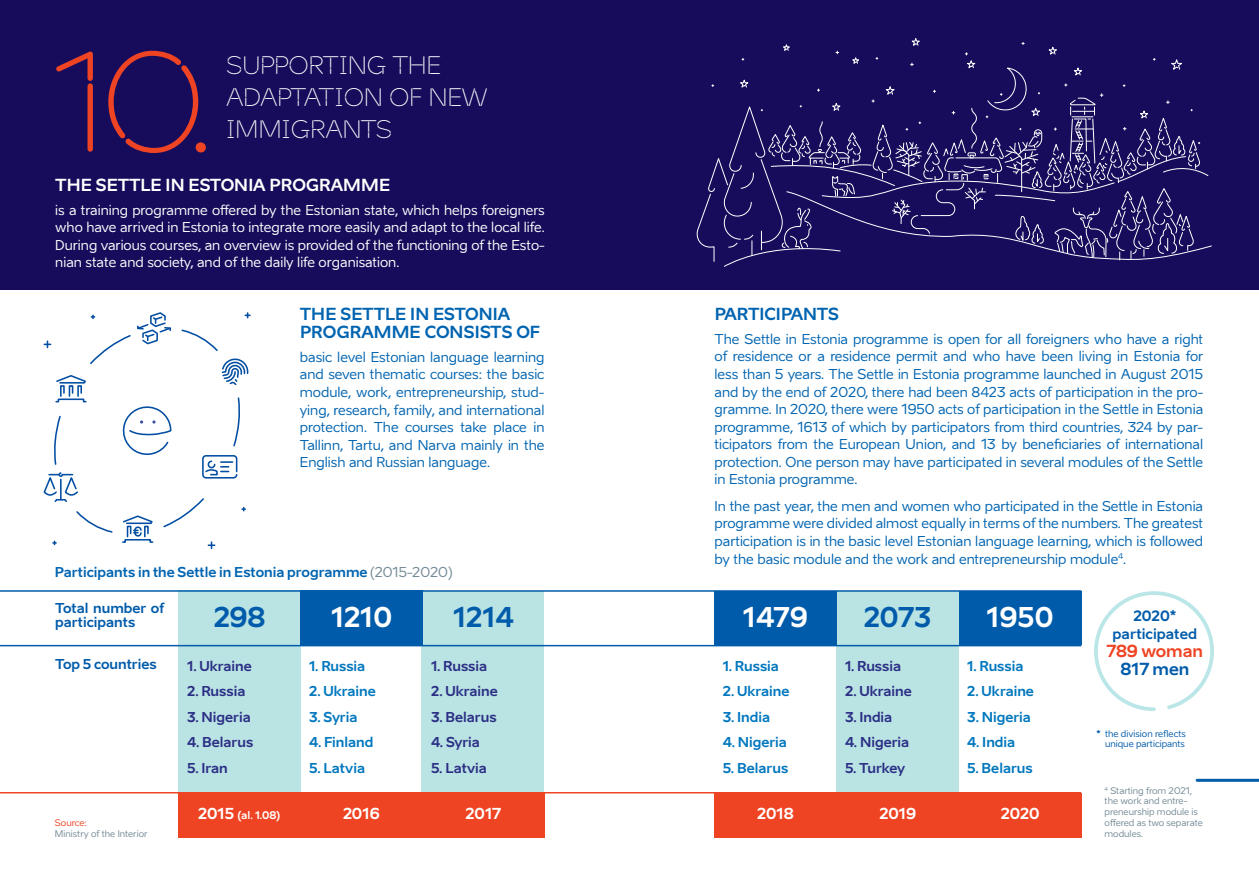
<style>
.page{position:relative;width:1259px;height:893px;background:#fff}
.page>*{position:absolute;margin:0;border:0;box-sizing:border-box;transform-origin:0 0}
.t1{font:133.95px "Aino Headline";color:#ef4423}
.t2{font:700 27px "Aino";color:#fff}
.t3{font:700 27px "Aino";color:#005baa}
.t4{font:24px/32.2px "Aino Headline";letter-spacing:-.04em;color:#fff}
.t5{font:700 16.5px/17.5px "Aino";letter-spacing:-.005em;color:#0064b1}
.t6{font:700 16.5px "Aino";color:#fff}
.t7{font:700 16.5px "Aino";letter-spacing:-.01em;color:#ef4423}
.t8{font:700 16.5px "Aino";color:#005baa}
.t9{font:700 15px "Aino";color:#fff}
.t10{font:700 14.1px/18.3px "Aino";color:#005baa;text-align:center}
.t11{font:13.5px/17.5px "Aino";color:#0064b1;text-align:justify}
.t12{font:13.5px/17.5px "Aino";color:#fff;text-align:justify}
.t13{font:700 13.5px "Aino";color:#0077be}
.t14{font:700 13.5px "Aino";color:#2b2f85}
.t15{font:700 13.5px "Aino";color:#0064b1}
.t16{font:700 13.5px/14.5px "Aino";color:#005baa}
.t17{font:700 10.5px "Aino";color:#fff}
.t18{font:9px/10.8px "Aino";color:#748a96}
.t19{font:9px/10.8px "Aino";color:#005baa;text-align:right}
.t20{font:9px "Aino";color:#ef4423}
.s1{font-weight:400;color:#748a96}
.s2{font-size:15px}
.s3{font-weight:700}
</style>
<div class="page">
<svg style="left:1094px;top:591px;width:120px;height:120px"></svg>
<div style="left:959px;top:591px;width:122px;height:54px;background:#005baa"></div>
<div style="left:421px;top:591px;width:123px;height:205px;background:#bae3e3"></div>
<div style="left:178px;top:590px;width:123px;height:216px;background:#bae3e3"></div>
<div style="left:301px;top:590px;width:122px;height:55px;background:#005baa"></div>
<div style="left:0;top:0;width:1259px;height:290px;background:#160c5b"></div>
<svg style="left:696px;top:38px;width:516px;height:229px"></svg>
<div style="left:836px;top:591px;width:123px;height:241px;background:#bae3e3"></div>
<div style="left:714px;top:591px;width:122px;height:55px;background:#005baa"></div>
<div style="left:178px;top:793px;width:366px;height:45px;background:#ef4423"></div>
<hr style="left:0;top:792px;width:1081px;height:1px;background:#ef4423">
<div style="left:714px;top:793px;width:367px;height:45px;background:#ef4423"></div>
<svg style="left:55px;top:375px;width:32px;height:28px"></svg>
<svg style="left:122px;top:406px;width:50px;height:50px"></svg>
<div style="left:202px;top:455px;width:35px;height:24px;border:2px dashed #034ea2;border-radius:3px"></div>
<svg style="left:204px;top:460px;width:28px;height:16px"></svg>
<svg style="left:122px;top:515px;width:32px;height:28px"></svg>
<div style="left:134px;top:526px;width:8px;height:11px;border:2px solid #034ea2;border-radius:3px"></div>
<svg style="left:44px;top:415px;width:34px;height:87px"></svg>
<svg style="left:76px;top:511px;width:37px;height:22px"></svg>
<svg style="left:163px;top:498px;width:41px;height:30px"></svg>
<svg style="left:181px;top:329px;width:68px;height:118px"></svg>
<svg style="left:44px;top:341px;width:7px;height:6px"></svg>
<svg style="left:208px;top:542px;width:7px;height:6px"></svg>
<svg style="left:245px;top:313px;width:5px;height:5px"></svg>
<svg style="left:90px;top:312px;width:81px;height:52px"></svg>
<hr style="left:0;top:645px;width:1081px;height:1px;background:#005baa">
<hr style="left:0;top:590px;width:1081px;height:2px;background:#005baa">
<hr style="left:1197px;top:779px;width:62px;height:3px;background:#005baa">
<h1 class="t1" style="left:49px;top:17px;width:169px">10.</h1>
<h3 class="t4" style="left:225px;top:49px;width:265px">SUPPORTING THE<br>ADAPTATION OF NEW<br>IMMIGRANTS</h3>
<p class="t6" style="left:55px;top:174px;width:336px">THE SETTLE IN ESTONIA PROGRAMME</p>
<p class="t12" style="left:55px;top:201px;width:491px">is a training programme offered by the Estonian state, which helps foreigners who have arrived in Estonia to integrate more easily and adapt to the local life.<br>During various courses, an overview is provided of the functioning of the Esto&shy;nian state and society, and of the daily life organisation.</p>
<p class="t5" style="left:300px;top:305px;width:241px">THE SETTLE IN ESTONIA<br>PROGRAMME CONSISTS OF</p>
<p class="t11" style="left:300px;top:348px;width:246px">basic level Estonian language learning and seven thematic courses: the basic module, work, entrepreneurship, stud&shy;ying, research, family, and international protection. The courses take place in Tallinn, Tartu, and Narva mainly in the English and Russian language.</p>
<p class="t15" style="left:55px;top:563px;width:399px">Participants in the Settle in Estonia programme <span class="s1">(2015-2020)</span></p>
<p class="t16" style="left:55px;top:600px;width:110px">Total number of participants</p>
<p class="t16" style="left:55px;top:657px;width:103px">Top 5 countries</p>
<p class="t20" style="left:55px;top:817px;width:33px">Source:</p>
<p class="t18" style="left:55px;top:828px;width:94px">Ministry of the Interior</p>
<h2 class="t3" style="left:214px;top:600px;width:53px">298</h2>
<p class="t14" style="left:187px;top:657px;width:66px">1. Ukraine</p>
<p class="t14" style="left:187px;top:683px;width:60px">2. Russia</p>
<p class="t14" style="left:187px;top:708px;width:65px">3. Nigeria</p>
<p class="t14" style="left:187px;top:734px;width:68px">4. Belarus</p>
<p class="t14" style="left:187px;top:759px;width:42px">5. Iran</p>
<h2 class="t2" style="left:331px;top:600px;width:63px">1210</h2>
<p class="t13" style="left:309px;top:657px;width:58px">1. Russia</p>
<p class="t13" style="left:309px;top:683px;width:68px">2. Ukraine</p>
<p class="t13" style="left:309px;top:708px;width:50px">3. Syria</p>
<p class="t13" style="left:309px;top:734px;width:66px">4. Finland</p>
<p class="t13" style="left:309px;top:759px;width:57px">5. Latvia</p>
<h2 class="t3" style="left:453px;top:600px;width:62px">1214</h2>
<p class="t14" style="left:431px;top:657px;width:58px">1. Russia</p>
<p class="t14" style="left:431px;top:683px;width:68px">2. Ukraine</p>
<p class="t14" style="left:431px;top:708px;width:67px">3. Belarus</p>
<p class="t14" style="left:431px;top:734px;width:50px">4. Syria</p>
<p class="t14" style="left:431px;top:759px;width:57px">5. Latvia</p>
<p class="t17" style="left:198px;top:809px;width:84px"><span class="s2">2015</span> (al. 1.08)</p>
<p class="t9" style="left:343px;top:804px;width:38px">2016</p>
<p class="t9" style="left:465px;top:804px;width:37px">2017</p>
<p class="t5" style="left:715px;top:305px;width:126px">PARTICIPANTS</p>
<p class="t11" style="left:714px;top:330px;width:490px">The Settle in Estonia programme is open for all foreigners who have a right of residence or a residence permit and who have been living in Estonia for less than 5 years. The Settle in Estonia programme launched in August 2015 and by the end of 2020, there had been 8423 acts of participation in the pro&shy;gramme. In 2020, there were 1950 acts of participation in the Settle in Estonia programme, 1613 of which by participators from third countries, 324 by par&shy;ticipators from the European Union, and 13 by beneficiaries of international protection. One person may have participated in several modules of the Settle in Estonia programme.</p>
<p class="t11" style="left:714px;top:497px;width:490px">In the past year, the men and women who participated in the Settle in Estonia programme were divided almost equally in terms of the numbers. The greatest participation is in the basic level Estonian language learning, which is followed by the basic module and the work and entrepreneurship module<sup>4</sup>.</p>
<h2 class="t2" style="left:743px;top:600px;width:66px">1479</h2>
<p class="t13" style="left:723px;top:657px;width:58px">1. Russia</p>
<p class="t13" style="left:723px;top:683px;width:68px">2. Ukraine</p>
<p class="t13" style="left:723px;top:708px;width:49px">3. India</p>
<p class="t13" style="left:723px;top:734px;width:66px">4. Nigeria</p>
<p class="t13" style="left:723px;top:759px;width:67px">5. Belarus</p>
<h2 class="t3" style="left:863px;top:600px;width:69px">2073</h2>
<p class="t14" style="left:845px;top:657px;width:58px">1. Russia</p>
<p class="t14" style="left:845px;top:683px;width:68px">2. Ukraine</p>
<p class="t14" style="left:845px;top:708px;width:49px">3. India</p>
<p class="t14" style="left:845px;top:734px;width:66px">4. Nigeria</p>
<p class="t14" style="left:845px;top:759px;width:62px">5. Turkey</p>
<h2 class="t2" style="left:986px;top:600px;width:69px">1950</h2>
<p class="t13" style="left:967px;top:657px;width:58px">1. Russia</p>
<p class="t13" style="left:967px;top:683px;width:68px">2. Ukraine</p>
<p class="t13" style="left:967px;top:708px;width:65px">3. Nigeria</p>
<p class="t13" style="left:967px;top:734px;width:49px">4. India</p>
<p class="t13" style="left:967px;top:759px;width:67px">5. Belarus</p>
<p class="t9" style="left:757px;top:804px;width:38px">2018</p>
<p class="t9" style="left:879px;top:804px;width:38px">2019</p>
<p class="t9" style="left:1000px;top:804px;width:40px">2020</p>
<p class="t10" style="left:1112px;top:606px;width:86px">2020* participated</p>
<p class="t7" style="left:1106px;top:640px;width:98px">789 woman</p>
<p class="t8" style="left:1120px;top:658px;width:71px">817 men</p>
<p class="t19" style="left:1096px;top:728px;width:91px"><span class="s3">*</span> the division reflects unique participants</p>
<p class="t18" style="left:1104px;top:785px;width:100px"><sup>4</sup> Starting from 2021, the work and entre&shy;preneurship module is offered as two separate modules.</p>
</div>
